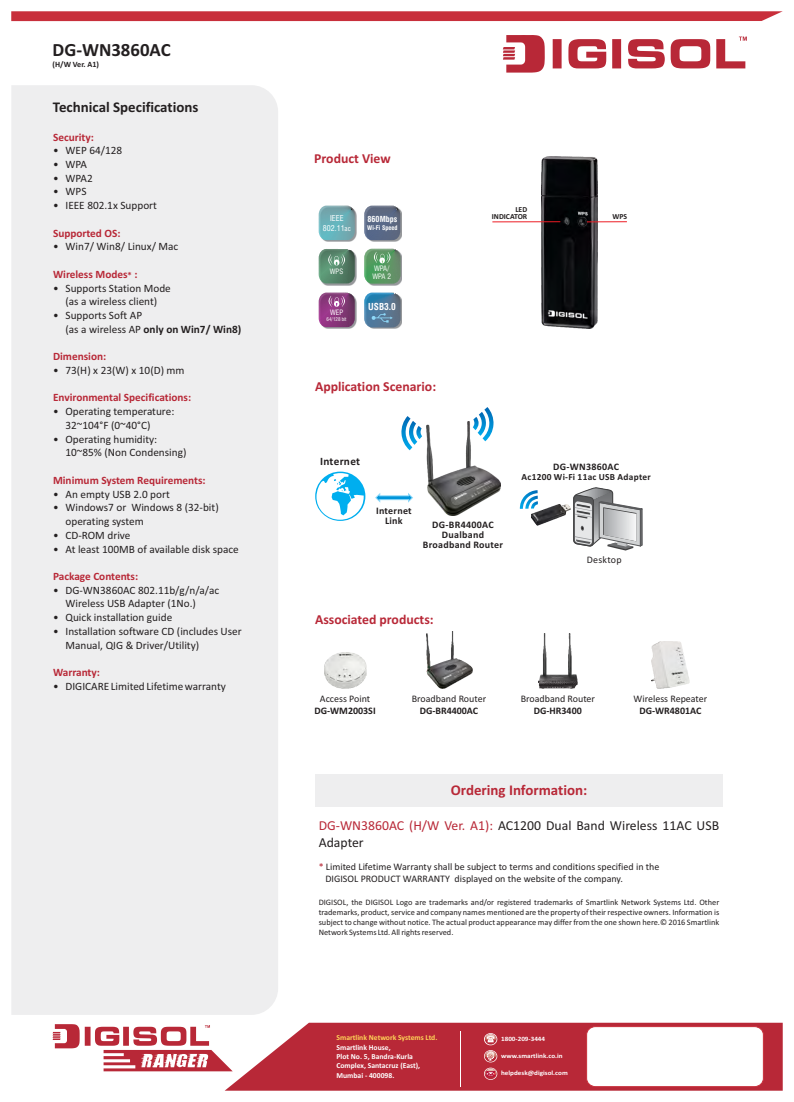
<style>
.page{position:relative;width:794px;height:1102px;background:#fff}
.page>*{position:absolute;margin:0;border:0;box-sizing:border-box;transform-origin:0 0}
.t1{font:700 18.75px "Calibri";color:#231f20}
.t2{font:700 15px "Calibri";color:#231f20}
.t3{font:700 15px "Calibri";color:#b82837}
.t4{font:13.75px/16.8px "Calibri";color:#231f20}
.t5{font:700 13.75px "Calibri";color:#b82837}
.t6{font:11.25px/13.8px "Calibri";color:#231f20}
.t7{font:700 11.25px "Calibri";color:#b82837}
.t8{font:700 11.25px "Calibri";letter-spacing:.03em;color:#231f20}
.t9{font:10px/12.2px "Calibri";color:#231f20}
.t10{font:700 10px/10.4px "Calibri";letter-spacing:.025em;color:#231f20;text-align:center}
.t11{font:700 10px "Calibri";color:#231f20}
.t12{font:10px "Calibri";letter-spacing:.03em;color:#231f20}
.t13{font:700 9.38px "Calibri";letter-spacing:.03em;color:#231f20}
.t14{font:700 condensed 9.38px "Swiss 721 BT";color:#fff}
.t15{font:8.38px/10.2px "Calibri";color:#231f20;text-align:justify}
.t16{font:700 8.12px "Calibri";color:#231f20}
.t17{font:700 condensed 8.12px "Swiss 721 BT";color:#fff}
.t18{font:condensed 7.88px/9.5px "Swiss 721 BT";color:#fff;text-align:center}
.t19{font:700 7.75px/7.5px "Calibri";color:#231f20;text-align:right}
.t20{font:700 7.62px/9.4px "Calibri";color:#fff}
.t21{font:700 7.62px "Calibri";color:#ffd557}
.t22{font:condensed 7.25px/7.6px "Swiss 721 BT";color:#fff}
.t23{font:700 6.62px "Calibri";color:#fff;scale:1.08 1}
.t24{font:700 condensed 6.25px "Swiss 721 BT";color:#fff}
.t25{font:condensed 5px "Swiss 721 BT";color:#fff}
.s1{font-size:8.75px}
.s2{font-weight:700}
.s3{font-size:6.88px}
.s4{color:#b82837}
</style>
<div class="page">
<svg style="left:11px;top:11px;width:771px;height:10px;background:#ca3743"></svg>
<div style="left:11px;top:85px;width:267px;height:930px;background:#eeeeef"></div>
<svg style="left:225px;top:1023px;width:557px;height:68px;background:#bf3d4a"></svg>
<div style="left:586px;top:1026px;width:177px;height:61px;background:#fff;border:1px solid #c82f3b;border-radius:9px"></div>
<svg style="left:484px;top:1068px;width:13px;height:12px"></svg>
<svg style="left:484px;top:1068px;width:12px;height:11px"></svg>
<svg style="left:485px;top:1068px;width:11px;height:8px"></svg>
<hr style="left:460px;top:1031px;width:1px;height:56px;background:#fff">
<div style="left:484px;top:1050px;width:13px;height:12px;background:#e4b0b5;border-radius:50%"></div>
<svg style="left:484px;top:1051px;width:12px;height:11px"></svg>
<svg style="left:485px;top:1051px;width:11px;height:9px"></svg>
<svg style="left:484px;top:1033px;width:13px;height:12px"></svg>
<svg style="left:485px;top:1034px;width:11px;height:10px"></svg>
<svg style="left:485px;top:1034px;width:11px;height:8px"></svg>
<svg style="left:53px;top:1024px;width:180px;height:47px"></svg>
<svg style="left:503px;top:35px;width:42px;height:38px"></svg>
<svg style="left:552px;top:37px;width:195px;height:31px"></svg>
<div style="left:315px;top:774px;width:407px;height:32px;background:#eeeeef"></div>
<img style="left:426px;top:631px;width:46px;height:58px">
<img style="left:324px;top:653px;width:42px;height:36px">
<img style="left:369px;top:209px;width:33px;height:33px">
<svg style="left:364px;top:206px;width:36px;height:34px"></svg>
<img style="left:369px;top:252px;width:33px;height:33px">
<svg style="left:364px;top:249px;width:36px;height:35px"></svg>
<img style="left:323px;top:298px;width:33px;height:31px">
<svg style="left:319px;top:293px;width:36px;height:34px"></svg>
<img style="left:322px;top:254px;width:34px;height:31px">
<svg style="left:319px;top:249px;width:36px;height:34px"></svg>
<img style="left:323px;top:211px;width:33px;height:31px">
<svg style="left:319px;top:206px;width:36px;height:34px"></svg>
<svg style="left:473px;top:407px;width:21px;height:15px"></svg>
<svg style="left:401px;top:416px;width:21px;height:34px"></svg>
<svg style="left:573px;top:487px;width:70px;height:63px"></svg>
<svg style="left:375px;top:493px;width:38px;height:10px"></svg>
<img style="left:426px;top:422px;width:74px;height:93px">
<svg style="left:519px;top:490px;width:19px;height:19px"></svg>
<img style="left:369px;top:296px;width:33px;height:33px">
<svg style="left:364px;top:293px;width:36px;height:34px"></svg>
<img style="left:541px;top:157px;width:56px;height:172px">
<hr style="left:492px;top:221px;width:68px;height:1px;background:#ed1c24">
<hr style="left:587px;top:221px;width:40px;height:1px;background:#ed1c24">
<img style="left:532px;top:504px;width:38px;height:22px">
<img style="left:538px;top:633px;width:40px;height:56px">
<img style="left:652px;top:642px;width:37px;height:47px">
<h1 class="t1" style="left:53px;top:42px;width:119px">DG-WN3860AC</h1>
<p class="t16" style="left:53px;top:60px;width:48px">(H/W Ver. A1)</p>
<h2 class="t2" style="left:53px;top:101px;width:147px">Technical Specifications</h2>
<p class="t7" style="left:53px;top:132px;width:42px">Security:</p>
<p class="t6" style="left:53px;top:145px;width:71px">• WEP 64/128</p>
<p class="t6" style="left:53px;top:158px;width:35px">• WPA</p>
<p class="t6" style="left:53px;top:172px;width:41px">• WPA2</p>
<p class="t6" style="left:53px;top:186px;width:35px">• WPS</p>
<p class="t6" style="left:53px;top:199px;width:105px">• IEEE 802.1x Support</p>
<p class="t7" style="left:53px;top:228px;width:69px">Supported OS:</p>
<p class="t6" style="left:53px;top:241px;width:127px">• Win7/ Win8/ Linux/ Mac</p>
<p class="t7" style="left:53px;top:269px;width:86px">Wireless Modes<span class="s1">*</span> :</p>
<p class="t6" style="left:53px;top:282px;width:119px;text-align:center">• Supports Station Mode (as a wireless client)</p>
<p class="t6" style="left:65px;top:309px;width:177px;text-indent:-12px">• Supports Soft AP<br>(as a wireless AP <span class="s2">only on Win7/ Win8)</span></p>
<p class="t7" style="left:53px;top:352px;width:55px">Dimension:</p>
<p class="t6" style="left:53px;top:364px;width:133px">• 73(H) x 23(W) x 10(D) mm</p>
<p class="t7" style="left:53px;top:393px;width:140px">Environmental Specifications:</p>
<p class="t6" style="left:65px;top:405px;width:110px;text-indent:-12px">• Operating temperature:<br>32~104°F (0~40°C)</p>
<p class="t6" style="left:65px;top:433px;width:122px;text-indent:-12px">• Operating humidity:<br>10~85% (Non Condensing)</p>
<p class="t7" style="left:53px;top:475px;width:154px">Minimum System Requirements:</p>
<p class="t6" style="left:53px;top:488px;width:118px">• An empty USB 2.0 port</p>
<p class="t6" style="left:65px;top:502px;width:155px;text-indent:-12px">• Windows7 or Windows 8 (32-bit) operating system</p>
<p class="t6" style="left:53px;top:529px;width:79px">• CD-ROM drive</p>
<p class="t6" style="left:53px;top:543px;width:187px">• At least 100MB of available disk space</p>
<p class="t7" style="left:53px;top:571px;width:87px">Package Contents:</p>
<p class="t6" style="left:65px;top:584px;width:155px;text-indent:-12px">• DG-WN3860AC 802.11b/g/n/a/ac<br>Wireless USB Adapter (1No.)</p>
<p class="t6" style="left:53px;top:611px;width:121px">• Quick installation guide</p>
<p class="t6" style="left:65px;top:625px;width:178px;text-indent:-12px">• Installation software CD (includes User<br>Manual, QIG &amp; Driver/Utility)</p>
<p class="t7" style="left:53px;top:668px;width:48px">Warranty:</p>
<p class="t6" style="left:53px;top:680px;width:174px">• DIGICARE Limited Lifetime warranty</p>
<p class="t5" style="left:314px;top:153px;width:78px">Product View</p>
<p class="t18" style="left:323px;top:214px;width:29px">IEEE<br>802.11<span class="s3">ac</span></p>
<p class="t22" style="left:330px;top:268px;width:15px">WPS</p>
<p class="t22" style="left:330px;top:310px;width:15px">WEP</p>
<p class="t25" style="left:326px;top:317px;width:21px">64/128 bit</p>
<p class="t17" style="left:367px;top:216px;width:31px">860Mbps</p>
<p class="t24" style="left:367px;top:226px;width:32px">Wi-Fi Speed</p>
<p class="t22" style="left:372px;top:266px;width:20px">WPA/<br>WPA 2</p>
<p class="t14" style="left:368px;top:303px;width:29px">USB3.0</p>
<p class="t5" style="left:315px;top:381px;width:123px">Application Scenario:</p>
<p class="t8" style="left:320px;top:456px;width:42px">Internet</p>
<p class="t19" style="left:492px;top:206px;width:37px">LED<br>INDICATOR</p>
<p class="t19" style="left:612px;top:214px;width:16px">WPS</p>
<p class="t10" style="left:553px;top:462px;width:67px">DG-WN3860AC</p>
<p class="t13" style="left:521px;top:473px;width:131px">Ac1200 Wi-Fi 11ac USB Adapter</p>
<p class="t10" style="left:376px;top:506px;width:37px">Internet<br>Link</p>
<p class="t10" style="left:423px;top:520px;width:82px">DG-BR4400AC<br>Dualband<br>Broadband Router</p>
<p class="t5" style="left:315px;top:613px;width:120px">Associated products:</p>
<p class="t12" style="left:586px;top:556px;width:37px">Desktop</p>
<p class="t9" style="left:320px;top:694px;width:52px">Access Point</p>
<p class="t11" style="left:314px;top:707px;width:63px">DG-WM2003SI</p>
<p class="t9" style="left:412px;top:694px;width:76px">Broadband Router</p>
<p class="t11" style="left:420px;top:707px;width:60px">DG-BR4400AC</p>
<p class="t9" style="left:520px;top:694px;width:76px">Broadband Router</p>
<p class="t11" style="left:534px;top:707px;width:49px">DG-HR3400</p>
<p class="t9" style="left:633px;top:694px;width:75px">Wireless Repeater</p>
<p class="t11" style="left:639px;top:707px;width:63px">DG-WR4801AC</p>
<h2 class="t3" style="left:451px;top:783px;width:138px">Ordering Information:</h2>
<p class="t4" style="left:319px;top:818px;width:402px"><span class="s4">DG-WN3860AC (H/W Ver. A1):</span> AC1200 Dual Band Wireless 11AC USB<br>Adapter</p>
<p class="t9" style="left:325px;top:861px;width:335px;text-indent:-7px"><span class="s4">*</span> Limited Lifetime Warranty shall be subject to terms and conditions specified in the<br>DIGISOL PRODUCT WARRANTY displayed on the website of the company.</p>
<p class="t15" style="left:319px;top:897px;width:402px">DIGISOL, the DIGISOL Logo are trademarks and/or registered trademarks of Smartlink Network Systems Ltd. Other trademarks, product, service and company names mentioned are the property of their respective owners. Information is subject to change without notice. The actual product appearance may differ from the one shown here.© 2016 Smartlink Network Systems Ltd. All rights reserved.</p>
<p class="t21" style="left:336px;top:1034px;width:102px">Smartlink Network Systems Ltd.</p>
<p class="t20" style="left:336px;top:1043px;width:85px">Smartlink House,<br>Plot No. 5, Bandra-Kurla<br>Complex, Santacruz (East),<br>Mumbai - 400098.</p>
<p class="t23" style="left:501px;top:1036px;width:42px">1800-209-3444</p>
<p class="t23" style="left:501px;top:1053px;width:58px">www.smartlink.co.in</p>
<p class="t23" style="left:501px;top:1070px;width:63px">helpdesk@digisol.com</p>
</div>
